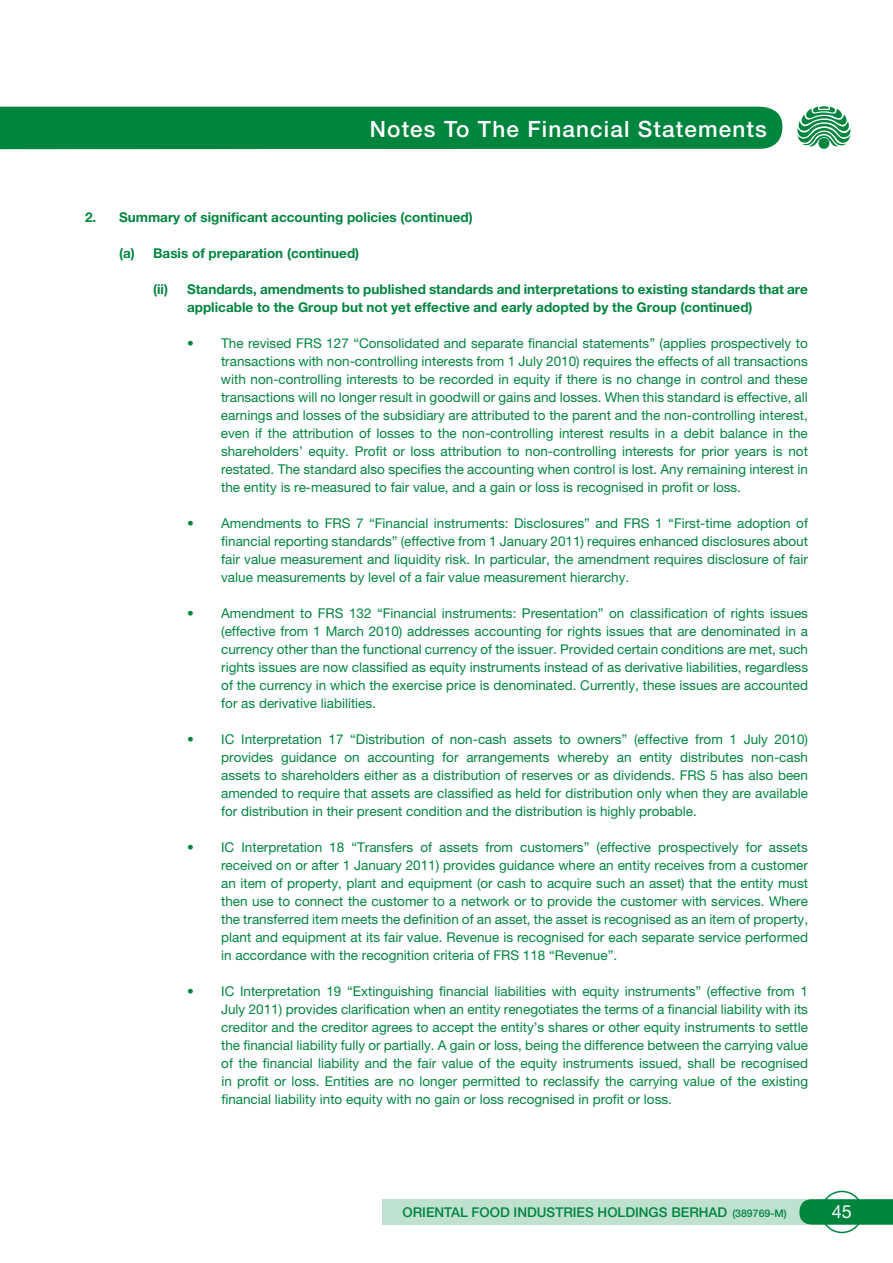
<style>
.page{position:relative;width:893px;height:1263px;background:#fff}
.page>*{position:absolute;margin:0;border:0;box-sizing:border-box;transform-origin:0 0}
.t1{font:500 22.5px "Helvetica Neue LT Std";letter-spacing:.05em;color:#fff}
.t2{font:18px "Helvetica Neue LT Std";color:#fff}
.t3{font:13.5px/18px "Helvetica Neue LT Std";color:#00853f;text-align:justify}
.t4{font:700 13.5px/18px "Helvetica Neue LT Std";color:#00853f}
.t5{font:500 13.5px "Helvetica Neue LT Std";color:#00853f}
.s1{font-size:10.5px}
</style>
<div class="page">
<div style="left:0;top:106px;width:782px;height:43px;background:#00853f"></div>
<svg style="left:797px;top:106px;width:54px;height:42px"></svg>
<div style="left:383px;top:1199px;width:425px;height:26px;background:#bfe1cf"></div>
<svg style="left:799px;top:1199px;width:94px;height:26px"></svg>
<div style="left:821px;top:1191px;width:42px;height:42px;border:2px solid #00853f;border-radius:50%"></div>
<h1 class="t1" style="left:370px;top:115px;width:398px">Notes To The Financial Statements</h1>
<p class="t4" style="left:85px;top:208px;width:389px">2. Summary of significant accounting policies (continued)</p>
<p class="t4" style="left:119px;top:244px;width:242px">(a) Basis of preparation (continued)</p>
<p class="t4" style="left:153px;top:280px;width:16px">(ii)</p>
<p class="t4" style="left:187px;top:280px;width:622px">Standards, amendments to published standards and interpretations to existing standards that are applicable to the Group but not yet effective and early adopted by the Group (continued)</p>
<p class="t3" style="left:221px;top:334px;width:588px;text-indent:-34px">• The revised FRS 127 “Consolidated and separate financial statements” (applies prospectively to transactions with non-controlling interests from 1 July 2010) requires the effects of all transactions with non-controlling interests to be recorded in equity if there is no change in control and these transactions will no longer result in goodwill or gains and losses. When this standard is effective, all earnings and losses of the subsidiary are attributed to the parent and the non-controlling interest, even if the attribution of losses to the non-controlling interest results in a debit balance in the shareholders’ equity. Profit or loss attribution to non-controlling interests for prior years is not restated. The standard also specifies the accounting when control is lost. Any remaining interest in the entity is re-measured to fair value, and a gain or loss is recognised in profit or loss.</p>
<p class="t3" style="left:221px;top:514px;width:588px;text-indent:-34px">• Amendments to FRS 7 “Financial instruments: Disclosures” and FRS 1 “First-time adoption of financial reporting standards” (effective from 1 January 2011) requires enhanced disclosures about fair value measurement and liquidity risk. In particular, the amendment requires disclosure of fair value measurements by level of a fair value measurement hierarchy.</p>
<p class="t3" style="left:221px;top:604px;width:588px;text-indent:-34px">• Amendment to FRS 132 “Financial instruments: Presentation” on classification of rights issues (effective from 1 March 2010) addresses accounting for rights issues that are denominated in a currency other than the functional currency of the issuer. Provided certain conditions are met, such rights issues are now classified as equity instruments instead of as derivative liabilities, regardless of the currency in which the exercise price is denominated. Currently, these issues are accounted for as derivative liabilities.</p>
<p class="t3" style="left:221px;top:730px;width:588px;text-indent:-34px">• IC Interpretation 17 “Distribution of non-cash assets to owners” (effective from 1 July 2010) provides guidance on accounting for arrangements whereby an entity distributes non-cash assets to shareholders either as a distribution of reserves or as dividends. FRS 5 has also been amended to require that assets are classified as held for distribution only when they are available for distribution in their present condition and the distribution is highly probable.</p>
<p class="t3" style="left:221px;top:838px;width:588px;text-indent:-34px">• IC Interpretation 18 “Transfers of assets from customers” (effective prospectively for assets received on or after 1 January 2011) provides guidance where an entity receives from a customer an item of property, plant and equipment (or cash to acquire such an asset) that the entity must then use to connect the customer to a network or to provide the customer with services. Where the transferred item meets the definition of an asset, the asset is recognised as an item of property, plant and equipment at its fair value. Revenue is recognised for each separate service performed in accordance with the recognition criteria of FRS 118 “Revenue”.</p>
<p class="t3" style="left:221px;top:982px;width:589px;text-indent:-34px">• IC Interpretation 19 “Extinguishing financial liabilities with equity instruments” (effective from 1<br>July 2011) provides clarification when an entity renegotiates the terms of a financial liability with its creditor and the creditor agrees to accept the entity’s shares or other equity instruments to settle the financial liability fully or partially. A gain or loss, being the difference between the carrying value of the financial liability and the fair value of the equity instruments issued, shall be recognised in profit or loss. Entities are no longer permitted to reclassify the carrying value of the existing financial liability into equity with no gain or loss recognised in profit or loss.</p>
<p class="t5" style="left:402px;top:1204px;width:386px">ORIENTAL FOOD INDUSTRIES HOLDINGS BERHAD <span class="s1">(389769-M)</span></p>
<h2 class="t2" style="left:832px;top:1200px;width:22px">45</h2>
</div>
